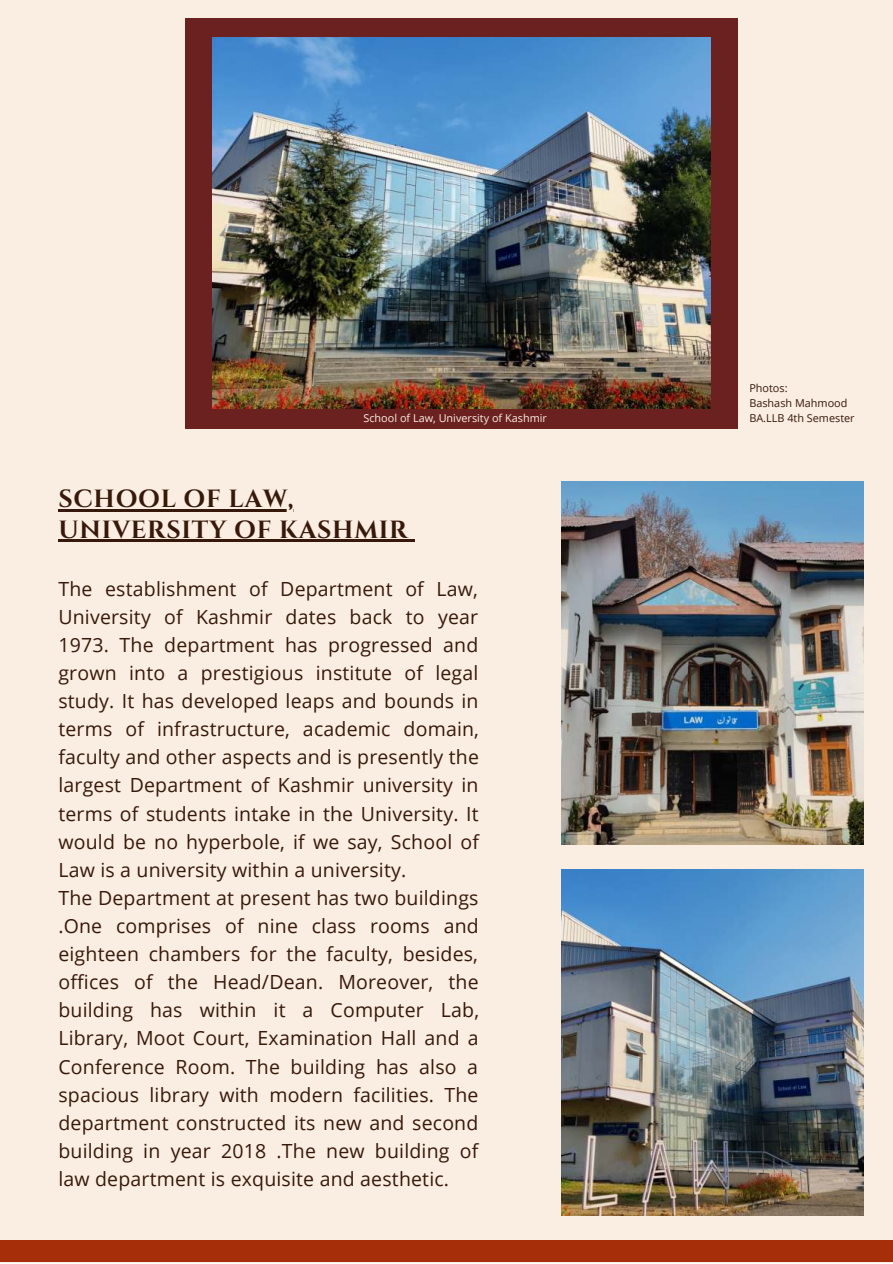
<style>
.page{position:relative;width:893px;height:1264px;background:#fff}
.page>*{position:absolute;margin:0;border:0;box-sizing:border-box;transform-origin:0 0}
.t1{font:700 24.75px/30.3px "Cinzel";letter-spacing:.03em;color:#37190b}
.t2{font:19.5px/28px "Open Sans";letter-spacing:.01em;color:#37190b}
.t3{font:10.8px/15.5px "Open Sans";color:#37190b}
.t4{font:10.8px "Open Sans";color:#faede1}
</style>
<div class="page">
<div style="left:0;top:0;width:892px;height:1262px;background:#faede1"></div>
<div style="left:185px;top:18px;width:552px;height:410px;background:#6b211f"></div>
<div style="left:0;top:1240px;width:892px;height:21px;background:#a62f09"></div>
<img style="left:212px;top:37px;width:498px;height:371px">
<img style="left:561px;top:869px;width:302px;height:346px">
<img style="left:561px;top:481px;width:302px;height:363px">
<hr style="left:58px;top:509px;width:236px;height:2px;background:#37190b">
<hr style="left:58px;top:540px;width:350px;height:2px;background:#37190b">
<svg style="left:408px;top:540px;width:7px;height:2px"></svg>
<p class="t4" style="left:363px;top:411px;width:185px">School of Law, University of Kashmir</p>
<p class="t1" style="left:58px;top:484px;width:350px">SCHOOL OF LAW,<br>UNIVERSITY OF KASHMIR</p>
<p class="t2" style="left:58px;top:574px;width:422px">The establishment of Department of Law, University of Kashmir dates back to year 1973. The department has progressed and grown into a prestigious institute of legal study. It has developed leaps and bounds in terms of infrastructure, academic domain, faculty and other aspects and is presently the largest Department of Kashmir university in terms of students intake in the University. It would be no hyperbole, if we say, School of Law is a university within a university.<br>The Department at present has two buildings .One comprises of nine class rooms and eighteen chambers for the faculty, besides, offices of the Head/Dean. Moreover, the building has within it a Computer Lab, Library, Moot Court, Examination Hall and a Conference Room. The building has also a spacious library with modern facilities. The department constructed its new and second building in year 2018 .The new building of law department is exquisite and aesthetic.</p>
<p class="t3" style="left:749px;top:380px;width:107px">Photos:<br>Bashash Mahmood<br>BA.LLB 4th Semester</p>
</div>
